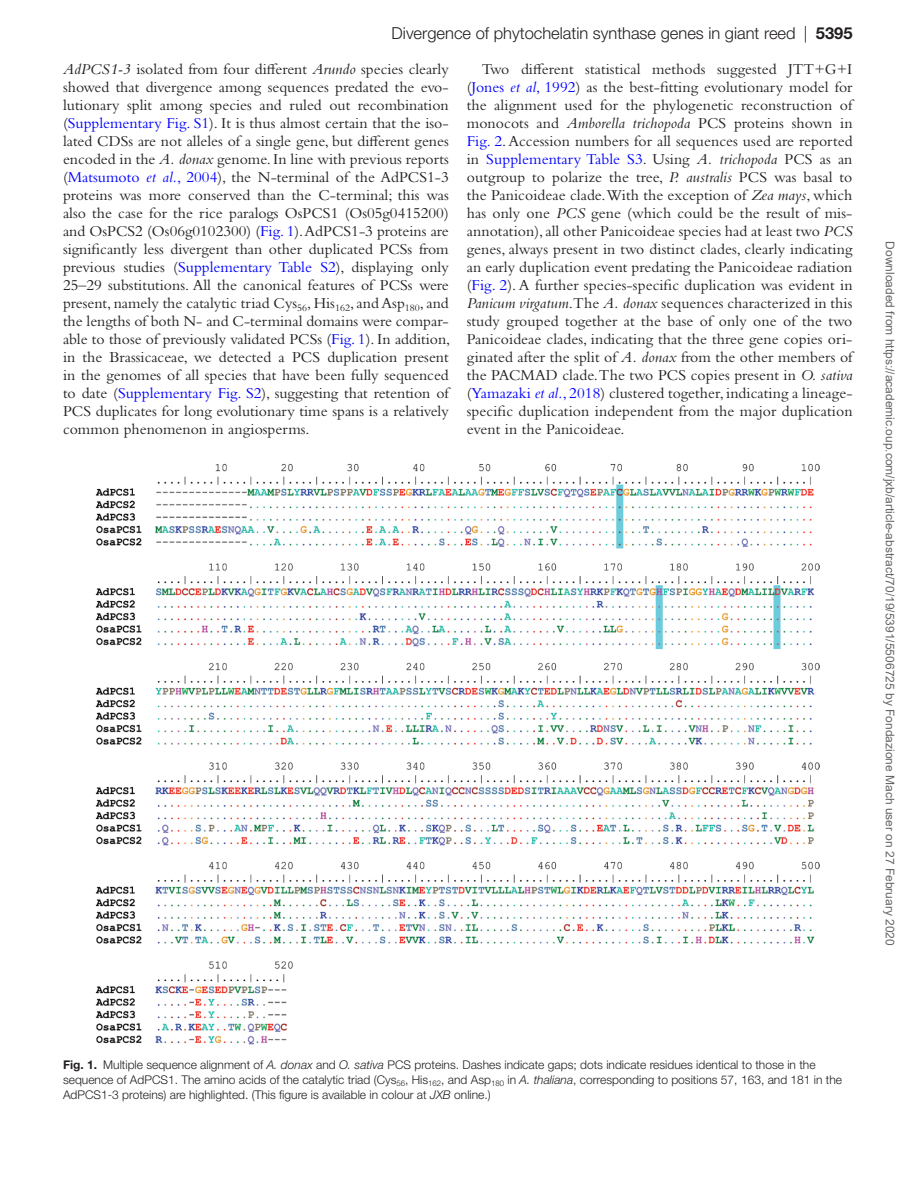
<style>
.page{position:relative;width:919px;height:1187px;background:#fff}
.page>*{position:absolute;margin:0;border:0;box-sizing:border-box;transform-origin:0 0}
.t1{font:300 16.5px "Helvetica Neue LT Std";color:#231f20}
.t2{font:15.75px/18px "Bembo Std";color:#231f20;text-align:justify}
.t3{font:300 12px/15px "Helvetica Neue LT Std";color:#231f20}
.t4{font:12px "Arial";color:#666}
.s1{font-weight:700}
.s2{font-style:italic}
.s3{color:#00f}
.s4{font-style:italic;color:#00f}
</style>
<div class="page">
<img style="left:96px;top:463px;width:723px;height:581px">
<p class="t1" style="left:391px;top:23px;width:462px">Divergence of phytochelatin synthase genes in giant reed | <span class="s1">5395</span></p>
<p class="t2" style="left:63px;top:59px;width:389px"><span class="s2">AdPCS1-3</span> isolated from four different <span class="s2">Arundo</span> species clearly showed that divergence among sequences predated the evo&shy;lutionary split among species and ruled out recombination (<span class="s3">Supplementary Fig. S1</span>). It is thus almost certain that the iso&shy;lated CDSs are not alleles of a single gene, but different genes encoded in the <span class="s2">A. donax</span> genome. In line with previous reports (<span class="s3">Matsumoto</span> <span class="s4">et al.</span><span class="s3">, 2004</span>), the N-terminal of the AdPCS1-3 proteins was more conserved than the C-terminal; this was also the case for the rice paralogs OsPCS1 (Os05g0415200) and OsPCS2 (Os06g0102300) (<span class="s3">Fig. 1</span>). AdPCS1-3 proteins are significantly less divergent than other duplicated PCSs from previous studies (<span class="s3">Supplementary Table S2</span>), displaying only 25–29 substitutions. All the canonical features of PCSs were present, namely the catalytic triad Cys<sub>56</sub>, His<sub>162</sub>, and Asp<sub>180</sub>, and the lengths of both N- and C-terminal domains were compar&shy;able to those of previously validated PCSs (<span class="s3">Fig. 1</span>). In addition, in the Brassicaceae, we detected a PCS duplication present in the genomes of all species that have been fully sequenced to date (<span class="s3">Supplementary Fig. S2</span>), suggesting that retention of PCS duplicates for long evolutionary time spans is a relatively common phenomenon in angiosperms.</p>
<p class="t2" style="left:467px;top:59px;width:387px;text-indent:15px">Two different statistical methods suggested JTT+G+I (<span class="s3">Jones</span> <span class="s4">et al</span><span class="s3">, 1992</span>) as the best-fitting evolutionary model for the alignment used for the phylogenetic reconstruction of monocots and <span class="s2">Amborella trichopoda</span> PCS proteins shown in <span class="s3">Fig. 2</span>. Accession numbers for all sequences used are reported in <span class="s3">Supplementary Table S3</span>. Using <span class="s2">A. trichopoda</span> PCS as an outgroup to polarize the tree, <span class="s2">P. australis</span> PCS was basal to the Panicoideae clade.With the exception of <span class="s2">Zea mays</span>, which has only one <span class="s2">PCS</span> gene (which could be the result of mis&shy;annotation), all other Panicoideae species had at least two <span class="s2">PCS </span>genes, always present in two distinct clades, clearly indicating an early duplication event predating the Panicoideae radiation (<span class="s3">Fig. 2</span>). A further species-specific duplication was evident in <span class="s2">Panicum virgatum</span>.The <span class="s2">A. donax</span> sequences characterized in this study grouped together at the base of only one of the two Panicoideae clades, indicating that the three gene copies ori&shy;ginated after the split of <span class="s2">A. donax</span> from the other members of the PACMAD clade. The two PCS copies present in <span class="s2">O. sativa </span>(<span class="s3">Yamazaki</span> <span class="s4">et al.</span><span class="s3">, 2018</span>) clustered together, indicating a lineage&shy;specific duplication independent from the major duplication event in the Panicoideae.</p>
<p class="t4" style="left:894px;top:241px;width:705px;rotate:90deg">Downloaded from https://academic.oup.com/jxb/article-abstract/70/19/5391/5506725 by Fondazione Mach user on 27 February 2020</p>
<p class="t3" style="left:63px;top:1056px;width:780px"><span class="s1">Fig. 1.</span> Multiple sequence alignment of <span class="s2">A. donax</span> and <span class="s2">O. sativa</span> PCS proteins. Dashes indicate gaps; dots indicate residues identical to those in the sequence of AdPCS1. The amino acids of the catalytic triad (Cys<sub>56</sub>, His<sub>162</sub>, and Asp<sub>180</sub> in <span class="s2">A. thaliana</span>, corresponding to positions 57, 163, and 181 in the<br>AdPCS1-3 proteins) are highlighted. (This figure is available in colour at <span class="s2">JXB</span> online.)</p>
</div>
